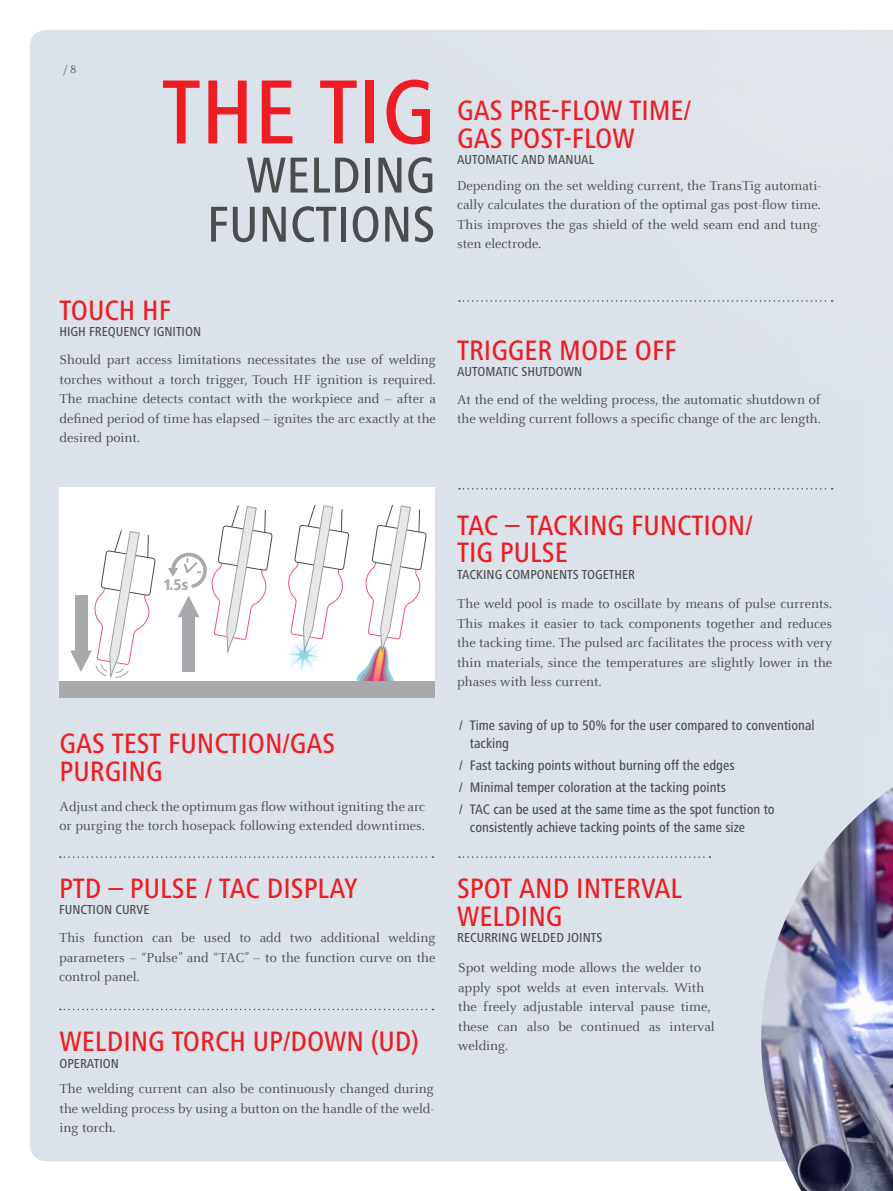
<style>
.page{position:relative;width:893px;height:1191px;background:#fff}
.page>*{position:absolute;margin:0;border:0;box-sizing:border-box;transform-origin:0 0}
.t1{font:500 condensed 94.2px "Frutiger Next LTW1 G";color:#ee1d23}
.t2{font:500 condensed 52.2px/49.1px "Frutiger Next LTW1 G";color:#4b4c4d;text-align:right}
.t3{font:500 condensed 29.1px/27.6px "Frutiger Next LTW1 G";color:#ee1d23}
.t4{font:800 condensed 16.05px "Frutiger Next LTW1 G";color:#a8a9ad}
.t5{font:14.25px/19.5px "Celeste Offc Pro";color:#4b4c4d;text-align:justify}
.t6{font:500 condensed 14.25px/22.2px "Frutiger Next LTW1 G";color:#4b4c4d}
.t7{font:500 condensed 13.5px "Frutiger Next LTW1 G";color:#4b4c4d}
.t8{font:12px "Celeste Offc Pro";color:#4b4c4d}
</style>
<div class="page">
<div style="left:30px;top:30px;width:863px;height:1131px;background:#dce2ea"></div>
<div style="left:59px;top:487px;width:376px;height:211px;background:#fff"></div>
<svg style="left:459px;top:856px;width:251px;height:2px"></svg>
<svg style="left:459px;top:300px;width:374px;height:2px"></svg>
<svg style="left:459px;top:488px;width:374px;height:1px"></svg>
<div style="left:59px;top:681px;width:376px;height:17px;background:#a8a9ad"></div>
<svg style="left:70px;top:530px;width:86px;height:148px"></svg>
<div style="left:75px;top:595px;width:12px;height:56px;background:#a8a9ad"></div>
<div style="left:182px;top:616px;width:13px;height:56px;background:#a8a9ad"></div>
<svg style="left:168px;top:505px;width:105px;height:147px"></svg>
<svg style="left:282px;top:504px;width:145px;height:198px"></svg>
<svg style="left:60px;top:1008px;width:373px;height:2px"></svg>
<img style="left:761px;top:787px;width:132px;height:404px">
<svg style="left:60px;top:856px;width:373px;height:2px"></svg>
<p class="t8" style="left:64px;top:61px;width:14px">/ 8</p>
<h1 class="t1" style="left:162px;top:58px;width:275px">THE TIG</h1>
<h2 class="t2" style="left:207px;top:151px;width:230px">WELDING<br>FUNCTIONS</h2>
<h3 class="t3" style="left:60px;top:297px;width:113px">TOUCH HF</h3>
<p class="t7" style="left:60px;top:324px;width:143px">HIGH FREQUENCY IGNITION</p>
<p class="t5" style="left:60px;top:350px;width:378px">Should part access limitations necessitates the use of welding torches without a torch trigger, Touch HF ignition is required.<br>The machine detects contact with the workpiece and – after a defined period of time has elapsed – ignites the arc exactly at the desired point.</p>
<h3 class="t3" style="left:457px;top:97px;width:235px">GAS PRE-FLOW TIME/<br>GAS POST-FLOW</h3>
<p class="t7" style="left:457px;top:152px;width:139px">AUTOMATIC AND MANUAL</p>
<p class="t5" style="left:457px;top:175px;width:365px">Depending on the set welding current, the TransTig automati&shy;cally calculates the duration of the optimal gas post-flow time.<br>This improves the gas shield of the weld seam end and tung&shy;sten electrode.</p>
<h3 class="t3" style="left:457px;top:336px;width:221px">TRIGGER MODE OFF</h3>
<p class="t7" style="left:457px;top:364px;width:127px">AUTOMATIC SHUTDOWN</p>
<p class="t5" style="left:457px;top:389px;width:365px">At the end of the welding process, the automatic shutdown of the welding current follows a specific change of the arc length.</p>
<p class="t4" style="left:163px;top:576px;width:27px">1.5s</p>
<h3 class="t3" style="left:60px;top:729px;width:277px">GAS TEST FUNCTION/GAS<br>PURGING</h3>
<p class="t5" style="left:60px;top:796px;width:367px">Adjust and check the optimum gas flow without igniting the arc or purging the torch hosepack following extended downtimes.</p>
<h3 class="t3" style="left:59px;top:874px;width:300px">PTD – PULSE / TAC DISPLAY</h3>
<p class="t7" style="left:59px;top:901px;width:92px">FUNCTION CURVE</p>
<p class="t5" style="left:59px;top:927px;width:378px">This function can be used to add two additional welding parameters – “Pulse” and “TAC” – to the function curve on the control panel.</p>
<h3 class="t3" style="left:60px;top:1028px;width:361px">WELDING TORCH UP/DOWN (UD)</h3>
<p class="t7" style="left:60px;top:1055px;width:61px">OPERATION</p>
<p class="t5" style="left:60px;top:1078px;width:376px">The welding current can also be continuously changed during the welding process by using a button on the handle of the weld&shy;ing torch.</p>
<h3 class="t3" style="left:457px;top:511px;width:297px">TAC – TACKING FUNCTION/<br>TIG PULSE</h3>
<p class="t7" style="left:457px;top:566px;width:179px">TACKING COMPONENTS TOGETHER</p>
<p class="t5" style="left:457px;top:593px;width:377px">The weld pool is made to oscillate by means of pulse currents.<br>This makes it easier to tack components together and reduces the tacking time. The pulsed arc facilitates the process with very thin materials, since the temperatures are slightly lower in the phases with less current.</p>
<p class="t6" style="left:470px;top:716px;width:346px;line-height:18px;text-indent:-11px">/ Time saving of up to 50% for the user compared to conventional tacking</p>
<p class="t6" style="left:459px;top:754px;width:317px">/ Fast tacking points without burning off the edges<br>/ Minimal temper coloration at the tacking points<br>/ TAC can be used at the same time as the spot function to</p>
<p class="t6" style="left:470px;top:816px;width:277px">consistently achieve tacking points of the same size</p>
<h3 class="t3" style="left:457px;top:874px;width:227px">SPOT AND INTERVAL<br>WELDING</h3>
<p class="t7" style="left:457px;top:929px;width:147px">RECURRING WELDED JOINTS</p>
<p class="t5" style="left:458px;top:958px;width:258px;text-align:left">Spot welding mode allows the welder to apply spot welds at even intervals. With the freely adjustable interval pause time, these can also be continued as interval welding.</p>
</div>
